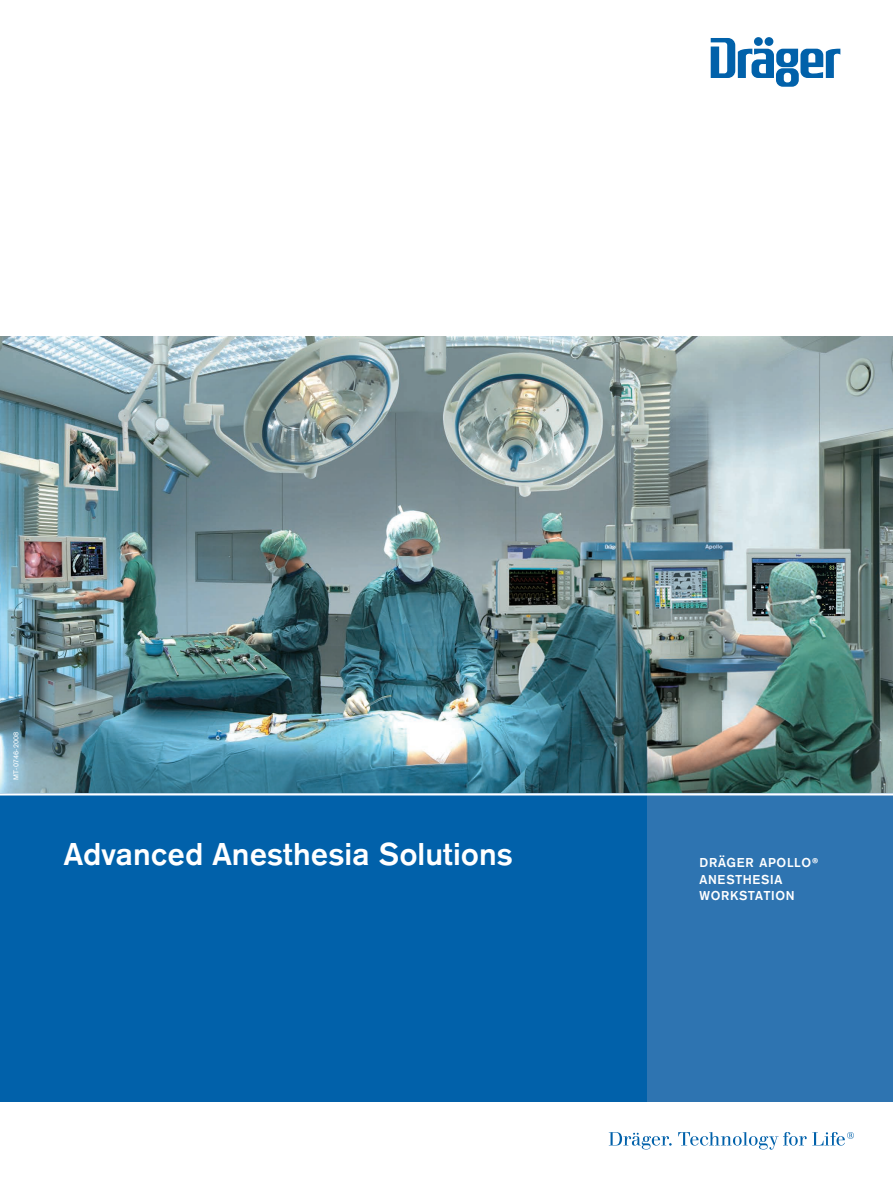
<style>
.page{position:relative;width:893px;height:1191px;background:#fff}
.page>*{position:absolute;margin:0;border:0;box-sizing:border-box;transform-origin:0 0}
.Title_60_black{font:700 33px "Draeger Sans";color:#fff}
.Segment_information{font:700 13.5px/16.5px "Draeger Sans";letter-spacing:.05em;color:#fff}
.Image_number_white{font:7.5px "Draeger Sans";letter-spacing:.025em;color:#fff}
</style>
<div class="page">
<img style="left:0;top:336px;width:893px;height:457px">
<div style="left:0;top:793px;width:893px;height:308px;background:#0161aa"></div>
<div style="left:647px;top:793px;width:246px;height:308px;background:#2e74b1"></div>
<hr style="left:0;top:793px;width:893px;height:2px;background:#fff">
<svg style="left:609px;top:1132px;width:63px;height:17px"></svg>
<svg style="left:678px;top:1132px;width:176px;height:17px"></svg>
<svg style="left:711px;top:38px;width:129px;height:49px"></svg>
<p class="Image_number_white" style="left:11px;top:779px;width:50px;rotate:-90deg">MT-0746-2008</p>
<p class="Title_60_black" style="left:64px;top:832px;width:450px">Advanced Anesthesia Solutions</p>
<p class="Segment_information" style="left:699px;top:854px;width:121px">DRÄGER APOLLO®<br>ANESTHESIA<br>WORKSTATION</p>
</div>
